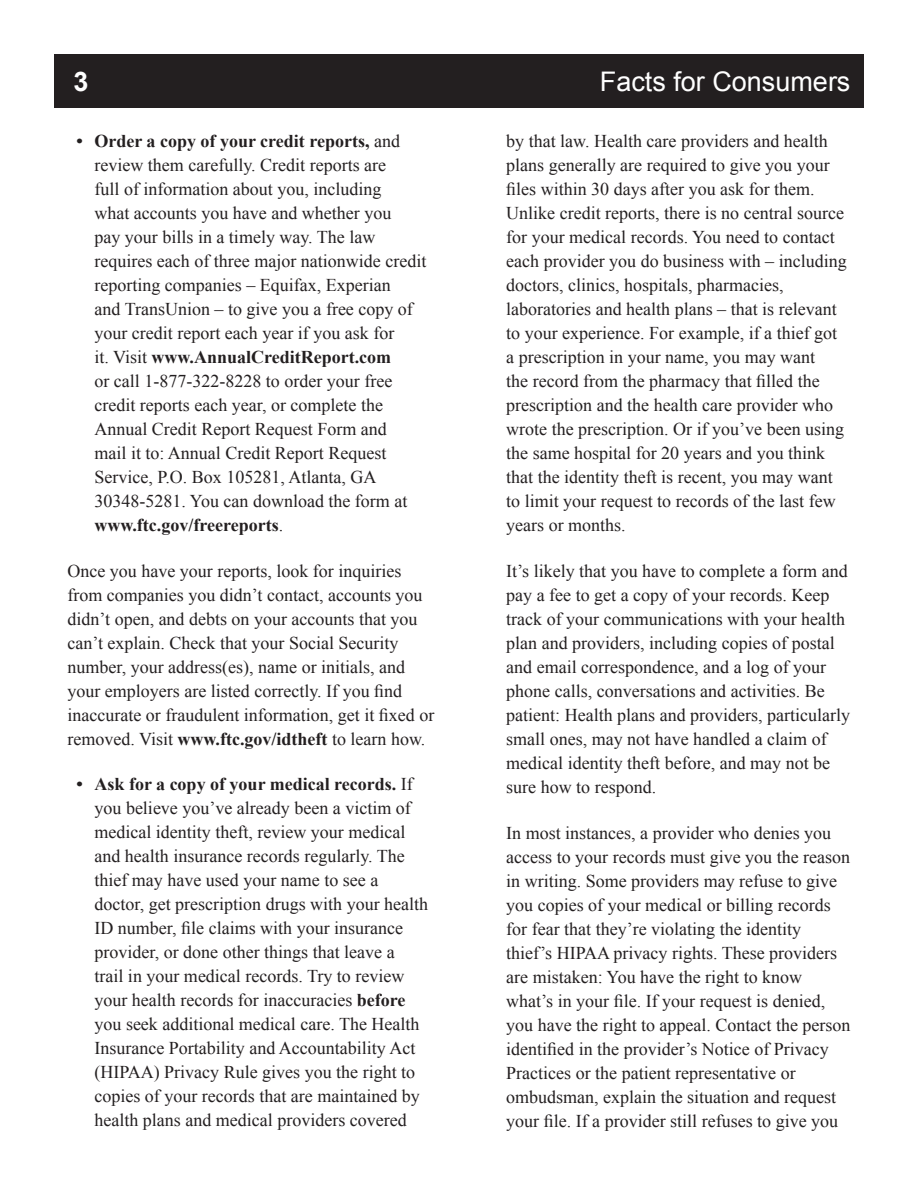
<style>
.page{position:relative;width:918px;height:1188px;background:#fff}
.page>*{position:absolute;margin:0;border:0;box-sizing:border-box;transform-origin:0 0}
.Page_Header{font:27px "Arial";color:#fff}
.Body_Text{font:700 27px "Arial";color:#fff}
.Bullet{font:18px/24px "Times New Roman";color:#231f20}
.Body_Text-2{font:18px/24px "Times New Roman";color:#231f20}
.s1{font-weight:700}
</style>
<div class="page">
<div style="left:55px;top:55px;width:808px;height:52px;background:#231f20"></div>
<div style="left:54px;top:54px;width:810px;height:54px;border:2px solid #231f20"></div>
<p class="Body_Text" style="left:73px;top:64px;width:17px">3</p>
<p class="Bullet" style="left:94px;top:129px;width:333px;text-indent:-18px"><span class="s1">• Order a copy of your credit reports,</span> and review them carefully. Credit reports are<br>full of information about you, including<br>what accounts you have and whether you<br>pay your bills in a timely way. The law requires each of three major nationwide credit reporting companies – Equifax, Experian<br>and TransUnion – to give you a free copy of your credit report each year if you ask for<br>it. Visit <span class="s1">www.AnnualCreditReport.com<br></span>or call 1-877-322-8228 to order your free credit reports each year, or complete the Annual Credit Report Request Form and<br>mail it to: Annual Credit Report Request Service, P.O. Box 105281, Atlanta, GA 30348-5281. You can download the form at <span class="s1">www.ftc.gov/freereports</span>.</p>
<p class="Body_Text-2" style="left:68px;top:558px;width:368px">Once you have your reports, look for inquiries from companies you didn’t contact, accounts you didn’t open, and debts on your accounts that you can’t explain. Check that your Social Security number, your address(es), name or initials, and your employers are listed correctly. If you find inaccurate or fraudulent information, get it fixed or removed. Visit <span class="s1">www.ftc.gov/idtheft</span> to learn how.</p>
<p class="Bullet" style="left:94px;top:772px;width:335px;text-indent:-18px"><span class="s1">• Ask for a copy of your medical records.</span> If you believe you’ve already been a victim of medical identity theft, review your medical and health insurance records regularly. The thief may have used your name to see a doctor, get prescription drugs with your health ID number, file claims with your insurance provider, or done other things that leave a<br>trail in your medical records. Try to review your health records for inaccuracies <span class="s1">before </span>you seek additional medical care. The Health Insurance Portability and Accountability Act (HIPAA) Privacy Rule gives you the right to copies of your records that are maintained by health plans and medical providers covered</p>
<p class="Page_Header" style="left:600px;top:64px;width:252px">Facts for Consumers</p>
<p class="Bullet" style="left:506px;top:129px;width:342px">by that law. Health care providers and health plans generally are required to give you your files within 30 days after you ask for them.<br>Unlike credit reports, there is no central source for your medical records. You need to contact each provider you do business with – including doctors, clinics, hospitals, pharmacies, laboratories and health plans – that is relevant to your experience. For example, if a thief got a prescription in your name, you may want<br>the record from the pharmacy that filled the prescription and the health care provider who wrote the prescription. Or if you’ve been using the same hospital for 20 years and you think that the identity theft is recent, you may want to limit your request to records of the last few years or months.</p>
<p class="Body_Text-2" style="left:506px;top:559px;width:345px">It’s likely that you have to complete a form and pay a fee to get a copy of your records. Keep track of your communications with your health plan and providers, including copies of postal and email correspondence, and a log of your phone calls, conversations and activities. Be patient: Health plans and providers, particularly small ones, may not have handled a claim of medical identity theft before, and may not be sure how to respond.</p>
<p class="Body_Text-2" style="left:506px;top:820px;width:346px">In most instances, a provider who denies you access to your records must give you the reason in writing. Some providers may refuse to give you copies of your medical or billing records for fear that they’re violating the identity thief’s HIPAA privacy rights. These providers are mistaken: You have the right to know what’s in your file. If your request is denied, you have the right to appeal. Contact the person identified in the provider’s Notice of Privacy Practices or the patient representative or ombudsman, explain the situation and request your file. If a provider still refuses to give you</p>
</div>
